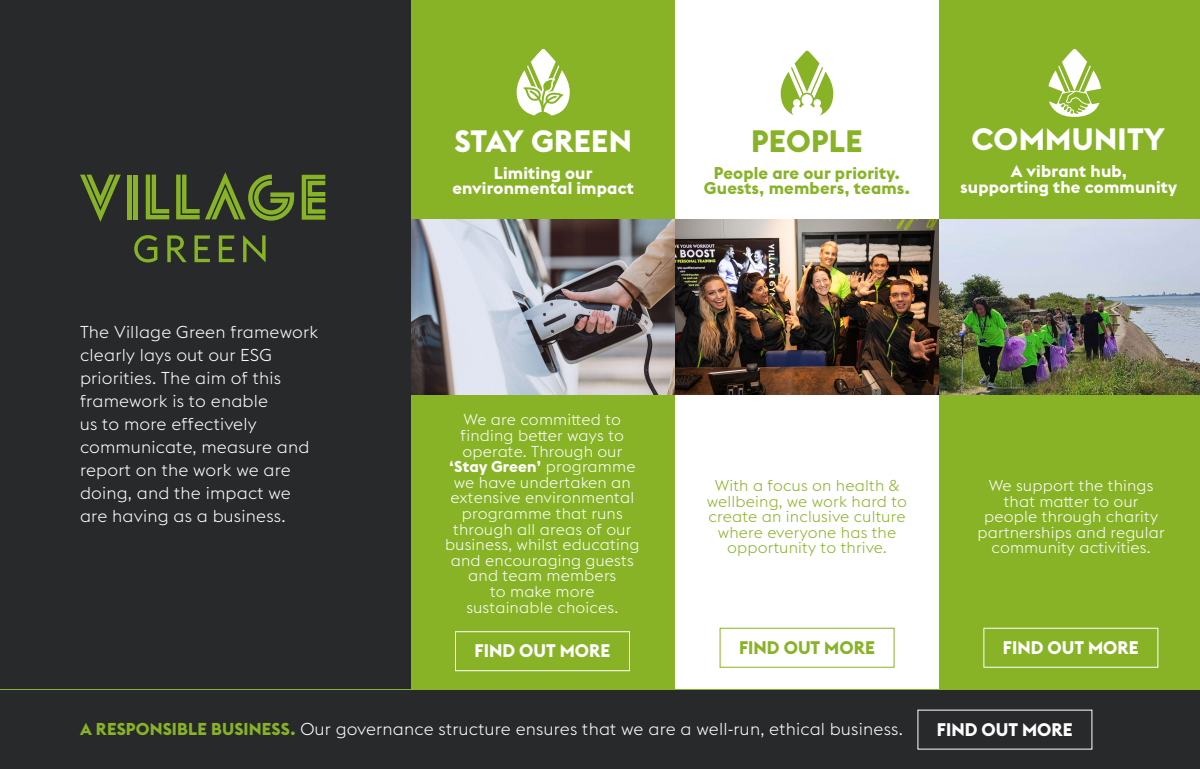
<style>
.page{position:relative;width:1200px;height:769px;background:#fff}
.page>*{position:absolute;margin:0;border:0;box-sizing:border-box;transform-origin:0 0}
.t1{font:700 30.5px "Village Flex";letter-spacing:.01em;color:#fff}
.t2{font:700 30.5px "Village Flex";letter-spacing:.01em;color:#88b327}
.t3{font:700 18px "Village Flex";color:#fff}
.t4{font:700 18px "Village Flex";color:#88b327}
.t5{font:300 17px/23px "Village Flex";letter-spacing:.01em;color:#fff}
.t6{font:700 16.9px/15.6px "Village Flex";letter-spacing:.01em;color:#fff;text-align:center}
.t7{font:700 16.9px/15.6px "Village Flex";letter-spacing:.01em;color:#88b327;text-align:center}
.t8{font:300 15.6px/15.6px "Village Flex";letter-spacing:.01em;color:#fff;text-align:center}
.t9{font:300 15.6px/15.6px "Village Flex";letter-spacing:.01em;color:#88b327;text-align:center}
.s1{font-weight:700}
.s2{font-weight:700;color:#88b327}
</style>
<div class="page">
<div style="left:0;top:0;width:1200px;height:751px;background:#28292a"></div>
<div style="left:411px;top:0;width:264px;height:769px;background:#88b327"></div>
<div style="left:675px;top:0;width:264px;height:769px;background:#fff"></div>
<div style="left:939px;top:0;width:261px;height:769px;background:#88b327"></div>
<img style="left:411px;top:220px;width:264px;height:175px">
<svg style="left:781px;top:50px;width:52px;height:66px"></svg>
<img style="left:675px;top:220px;width:264px;height:175px">
<img style="left:939px;top:220px;width:261px;height:175px">
<svg style="left:517px;top:49px;width:53px;height:67px"></svg>
<svg style="left:1048px;top:49px;width:53px;height:68px"></svg>
<div style="left:0;top:689px;width:1200px;height:80px;background:#28292a"></div>
<svg style="left:302px;top:175px;width:23px;height:45px"></svg>
<svg style="left:80px;top:175px;width:41px;height:47px"></svg>
<div style="left:127px;top:175px;width:5px;height:44px;background:#88b327"></div>
<hr style="left:133px;top:175px;width:4px;height:44px;background:#88b327">
<svg style="left:146px;top:175px;width:23px;height:44px"></svg>
<svg style="left:176px;top:172px;width:118px;height:49px"></svg>
<svg style="left:134px;top:235px;width:23px;height:27px"></svg>
<svg style="left:167px;top:235px;width:20px;height:27px"></svg>
<svg style="left:194px;top:235px;width:16px;height:27px"></svg>
<svg style="left:219px;top:235px;width:15px;height:27px"></svg>
<svg style="left:243px;top:235px;width:23px;height:27px"></svg>
<div style="left:455px;top:631px;width:175px;height:40px;border:1px solid #fff"></div>
<div style="left:983px;top:628px;width:175px;height:40px;border:1px solid #fff"></div>
<div style="left:720px;top:628px;width:175px;height:40px;border:1px solid #88b327"></div>
<h1 class="t1" style="left:455px;top:123px;width:179px">STAY GREEN</h1>
<h1 class="t2" style="left:751px;top:123px;width:113px">PEOPLE</h1>
<h1 class="t1" style="left:971px;top:122px;width:195px">COMMUNITY</h1>
<p class="t5" style="left:80px;top:321px;width:240px">The Village Green framework clearly lays out our ESG priorities. The aim of this framework is to enable<br>us to more effectively communicate, measure and report on the work we are doing, and the impact we are having as a business.</p>
<p class="t6" style="left:452px;top:165px;width:183px">Limiting our environmental impact</p>
<p class="t7" style="left:704px;top:165px;width:208px">People are our priority.<br>Guests, members, teams.</p>
<p class="t6" style="left:961px;top:164px;width:218px">A vibrant hub,<br>supporting the community</p>
<p class="t8" style="left:445px;top:412px;width:196px">We are committed to finding better ways to operate. Through our <span class="s1">‘Stay Green’</span> programme we have undertaken an extensive environmental programme that runs through all areas of our business, whilst educating and encouraging guests and team members<br>to make more sustainable choices.</p>
<p class="t9" style="left:707px;top:478px;width:202px">With a focus on health &amp; wellbeing, we work hard to create an inclusive culture where everyone has the opportunity to thrive.</p>
<p class="t8" style="left:978px;top:478px;width:189px">We support the things that matter to our people through charity partnerships and regular community activities.</p>
<p class="t3" style="left:474px;top:640px;width:137px">FIND OUT MORE</p>
<p class="t3" style="left:1003px;top:637px;width:137px">FIND OUT MORE</p>
<p class="t4" style="left:739px;top:637px;width:137px">FIND OUT MORE</p>
<p class="t5" style="left:80px;top:718px;width:825px"><span class="s2">A RESPONSIBLE BUSINESS.</span> Our governance structure ensures that we are a well-run, ethical business.</p>
<p class="t3" style="left:937px;top:719px;width:137px">FIND OUT MORE</p>
</div>
